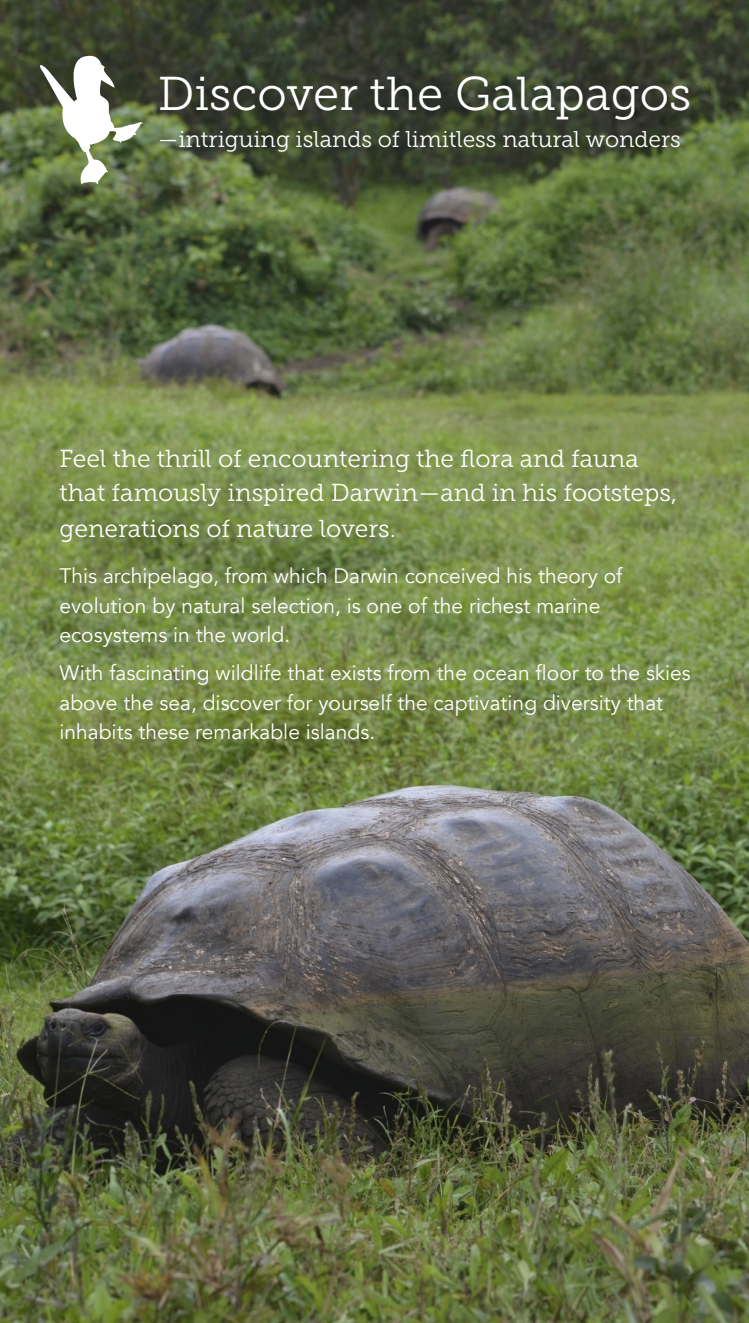
<style>
.page{position:relative;width:749px;height:1323px;background:#fff}
.page>*{position:absolute;margin:0;border:0;box-sizing:border-box;transform-origin:0 0}
.Description{font:47.25px "Museo Slab 300";color:#fff}
.Description-2{font:24.5px/33.2px "Museo Slab 300";color:#fff}
.Description-3{font:22.75px "Museo Slab 300";color:#fff}
.Description-4{font:21px/29.8px "Avenir";color:#fff}
</style>
<div class="page">
<img style="left:0;top:0;width:748px;height:1323px">
<svg style="left:39px;top:54px;width:104px;height:133px"></svg>
<p class="Description" style="left:158px;top:68px;width:535px">Discover the Galapagos</p>
<p class="Description-3" style="left:158px;top:127px;width:524px">—intriguing islands of limitless natural wonders</p>
<p class="Description-2" style="left:59px;top:442px;width:618px">Feel the thrill of encountering the flora and fauna that famously inspired Darwin—and in his footsteps,</p>
<p class="Description-2" style="left:59px;top:512px;width:337px">generations of nature lovers.</p>
<p class="Description-4" style="left:59px;top:561px;width:564px">This archipelago, from which Darwin conceived his theory of evolution by natural selection, is one of the richest marine ecosystems in the world.</p>
<p class="Description-4" style="left:59px;top:658px;width:632px">With fascinating wildlife that exists from the ocean floor to the skies above the sea, discover for yourself the captivating diversity that inhabits these remarkable islands.</p>
</div>
